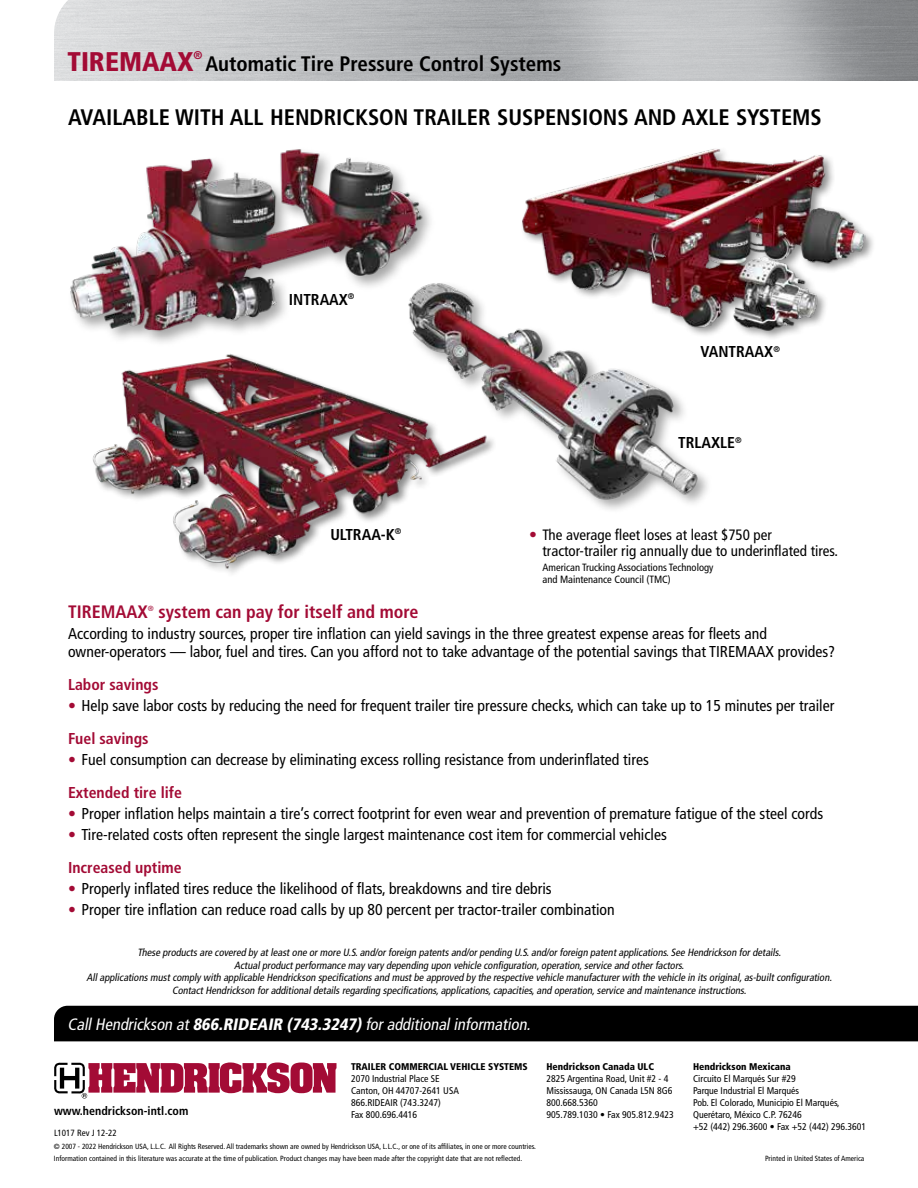
<style>
.page{position:relative;width:918px;height:1188px;background:#fff}
.page>*{position:absolute;margin:0;border:0;box-sizing:border-box;transform-origin:0 0}
.t1{font:900 condensed 27px "Frutiger LT Std";color:#a30b35}
.t2{font:700 condensed 22.5px "Frutiger LT Std";color:#000}
.t3{font:700 condensed 21px "Frutiger LT Std";color:#000}
.t4{font:700 condensed 18px "Frutiger LT Std";color:#a30b35}
.t5{font:italic condensed 16.5px "Frutiger LT Std";color:#fff}
.t6{font:condensed 15.75px/33px "Frutiger LT Std";color:#000}
.t7{font:700 condensed 15.75px "Frutiger LT Std";color:#000}
.t8{font:700 condensed 15.75px "Frutiger LT Std";color:#a30b35}
.t9{font:condensed 15px/16.5px "Frutiger LT Std";color:#000}
.t10{font:700 condensed 12px "Frutiger LT Std";color:#000}
.t11{font:900 condensed 11.25px "Frutiger LT Std";color:#a30b35}
.t12{font:italic condensed 10.5px/12.6px "Frutiger LT Std";color:#000;text-align:center}
.t13{font:condensed 10.5px/12px "Frutiger LT Std";color:#000}
.t14{font:condensed 9.75px/12px "Frutiger LT Std";color:#000}
.t15{font:900 condensed 9.75px "Frutiger LT Std";color:#000}
.t16{font:condensed 9px "Frutiger LT Std";color:#000}
.t17{font:condensed 7.5px "Frutiger LT Std";color:#000}
.t18{font:condensed 7.5px "Frutiger LT Std";color:#a30b35}
.s1{font-size:15.75px;color:#a30b35}
.s2{color:#a30b35}
.s3{font-weight:700;color:#a30b35}
.s4{font-weight:900}
</style>
<div class="page">
<img style="left:70px;top:149px;width:361px;height:192px">
<div style="left:407px;top:281px;width:305px;height:233px;background:#000;opacity:.35"></div>
<img style="left:401px;top:278px;width:300px;height:225px">
<div style="left:520px;top:147px;width:356px;height:194px;background:#000;opacity:.45"></div>
<img style="left:521px;top:147px;width:345px;height:185px">
<img style="left:93px;top:345px;width:400px;height:229px">
<div style="left:54px;top:1006px;width:864px;height:35px;background:#000"></div>
<svg style="left:54px;top:1062px;width:283px;height:37px"></svg>
<h1 class="t1" style="left:68px;top:45px;width:128px">TIREMAAX</h1>
<p class="t11" style="left:194px;top:49px;width:10px">®</p>
<h3 class="t3" style="left:205px;top:51px;width:357px">Automatic Tire Pressure Control Systems</h3>
<h2 class="t2" style="left:68px;top:104px;width:755px">AVAILABLE WITH ALL HENDRICKSON TRAILER SUSPENSIONS AND AXLE SYSTEMS</h2>
<p class="t7" style="left:289px;top:290px;width:67px">INTRAAX<sup>®</sup></p>
<p class="t7" style="left:330px;top:525px;width:73px">ULTRAA-K<sup>®</sup></p>
<p class="t7" style="left:701px;top:343px;width:81px">VANTRAAX<sup>®</sup></p>
<p class="t7" style="left:678px;top:433px;width:65px">TRLAXLE<sup>®</sup></p>
<p class="t9" style="left:543px;top:527px;width:297px;text-indent:-14px"><span class="s1">•</span> The average fleet loses at least $750 per tractor-trailer rig annually due to underinflated tires.</p>
<p class="t13" style="left:543px;top:562px;width:172px">American Trucking Associations Technology and Maintenance Council (TMC)</p>
<p class="t4" style="left:68px;top:602px;width:81px">TIREMAAX</p>
<p class="t18" style="left:148px;top:604px;width:7px">®</p>
<p class="t4" style="left:158px;top:602px;width:262px">system can pay for itself and more</p>
<p class="t6" style="left:68px;top:625px;width:769px;line-height:18px">According to industry sources, proper tire inflation can yield savings in the three greatest expense areas for fleets and owner-operators — labor, fuel and tires. Can you afford not to take advantage of the potential savings that TIREMAAX provides?</p>
<p class="t8" style="left:68px;top:676px;width:92px">Labor savings</p>
<p class="t6" style="left:68px;top:690px;width:768px"><span class="s2">•</span> Help save labor costs by reducing the need for frequent trailer tire pressure checks, which can take up to 15 minutes per trailer<br><span class="s3">Fuel savings</span></p>
<p class="t6" style="left:68px;top:744px;width:582px"><span class="s2">•</span> Fuel consumption can decrease by eliminating excess rolling resistance from underinflated tires<br><span class="s3">Extended tire life</span></p>
<p class="t6" style="left:68px;top:798px;width:757px"><span class="s2">•</span> Proper inflation helps maintain a tire’s correct footprint for even wear and prevention of premature fatigue of the steel cords</p>
<p class="t6" style="left:68px;top:819px;width:600px"><span class="s2">•</span> Tire-related costs often represent the single largest maintenance cost item for commercial vehicles<br><span class="s3">Increased uptime</span></p>
<p class="t6" style="left:68px;top:873px;width:485px"><span class="s2">•</span> Properly inflated tires reduce the likelihood of flats, breakdowns and tire debris</p>
<p class="t6" style="left:68px;top:894px;width:548px"><span class="s2">•</span> Proper tire inflation can reduce road calls by up 80 percent per tractor-trailer combination</p>
<p class="t12" style="left:86px;top:946px;width:749px">These productsare covered by atleastone ormore U.S.and/orforeign patentsand/orpending U.S.and/orforeign patentapplications.See Hendrickson fordetails.<br>Actualproductperformance may vary depending upon vehicle configuration,operation,service and otherfactors.<br>Allapplicationsmustcomply with applicable Hendrickson specificationsand mustbe approved by the respective vehicle manufacturerwith the vehicle in itsoriginal,as-builtconfiguration.<br>ContactHendrickson foradditionaldetailsregarding specifications,applications,capacities,and operation,service and maintenance instructions.</p>
<p class="t5" style="left:68px;top:1014px;width:468px">CallHendrickson at<span class="s4">866.RIDEAIR (743.3247)</span>foradditionalinformation.</p>
<p class="t15" style="left:351px;top:1061px;width:178px">TRAILER COMMERCIAL VEHICLE SYSTEMS</p>
<p class="t14" style="left:351px;top:1073px;width:110px">2070 Industrial Place SE<br>Canton, OH 44707-2641 USA<br>866.RIDEAIR (743.3247)<br>Fax 800.696.4416</p>
<p class="t10" style="left:54px;top:1104px;width:136px">www.hendrickson-intl.com</p>
<p class="t16" style="left:54px;top:1128px;width:64px">L1017 Rev J 12-22</p>
<p class="t17" style="left:54px;top:1154px;width:470px">Information contained in this literature was accurate at the time of publication. Product changes may have been made after the copyright date that are not reflected.</p>
<p class="t17" style="left:54px;top:1142px;width:484px">© 2007 - 2022 Hendrickson USA, L.L.C. All Rights Reserved. All trademarks shown are owned by Hendrickson USA, L.L.C., or one of its affiliates, in one or more countries.</p>
<p class="t15" style="left:546px;top:1061px;width:109px">Hendrickson Canada ULC</p>
<p class="t14" style="left:546px;top:1073px;width:129px">2825 Argentina Road, Unit #2 - 4<br>Mississauga, ON Canada L5N 8G6<br>800.668.5360<br>905.789.1030 • Fax 905.812.9423</p>
<p class="t15" style="left:693px;top:1061px;width:99px">Hendrickson Mexicana</p>
<p class="t14" style="left:693px;top:1073px;width:175px">Circuito El Marqués Sur #29<br>Parque Industrial El Marqués<br>Pob. El Colorado, Municipio El Marqués, Querétaro, México C.P. 76246<br>+52 (442) 296.3600 • Fax +52 (442) 296.3601</p>
<p class="t17" style="left:765px;top:1154px;width:101px">Printed in United States of America</p>
</div>
